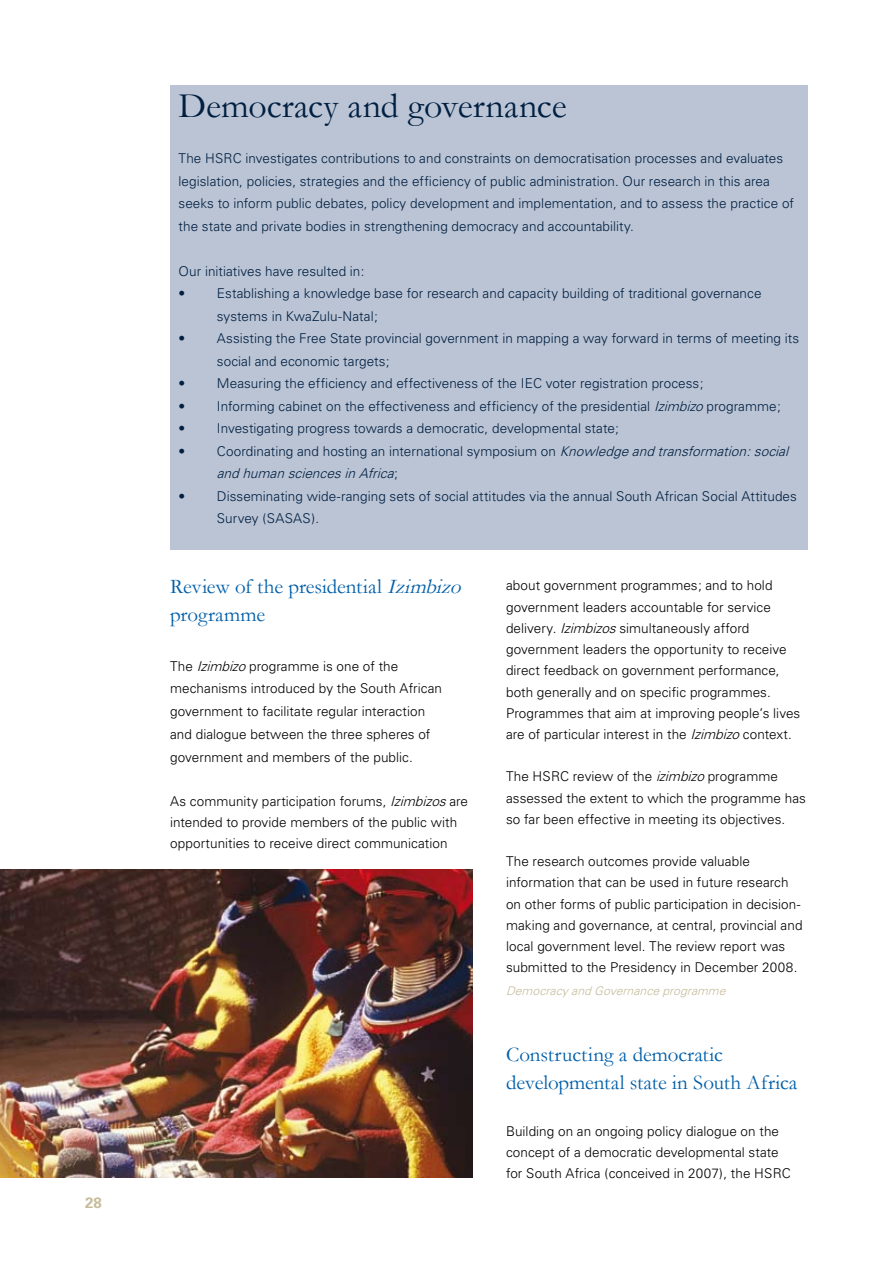
<style>
.page{position:relative;width:893px;height:1263px;background:#fff}
.page>*{position:absolute;margin:0;border:0;box-sizing:border-box;transform-origin:0 0}
.t1{font:36px "Garamond";letter-spacing:-.005em;color:#001f41}
.t2{font:21px/27.3px "Garamond";color:#005ea8}
.t3{font:700 15px "Univers";color:#c5bb9a}
.t4{font:300 13.5px/21.1px "Univers";letter-spacing:.005em;color:#000}
.t5{font:300 13.5px/22.5px "Univers";letter-spacing:.005em;color:#001f41}
.t6{font:italic 300 13.5px/22.5px "Univers";color:#001f41}
.t7{font:italic 300 12px "Univers";color:#c5bb9a}
.s1{font-style:italic}
.s2{font-style:normal}
</style>
<div class="page">
<div style="left:170px;top:85px;width:638px;height:465px;background:#bbc4d4"></div>
<img style="left:0;top:869px;width:472px;height:309px">
<p class="t3" style="left:85px;top:1194px;width:18px">28</p>
<h1 class="t1" style="left:179px;top:84px;width:390px">Democracy and governance</h1>
<p class="t5" style="left:179px;top:147px;width:617px">The HSRC investigates contributions to and constraints on democratisation processes and evaluates legislation, policies, strategies and the efficiency of public administration. Our research in this area seeks to inform public debates, policy development and implementation, and to assess the practice of the state and private bodies in strengthening democracy and accountability.</p>
<p class="t5" style="left:179px;top:259px;width:188px">Our initiatives have resulted in:</p>
<p class="t5" style="left:217px;top:282px;width:546px;text-indent:-38px">• Establishing a knowledge base for research and capacity building of traditional governance systems in KwaZulu-Natal;</p>
<p class="t5" style="left:217px;top:327px;width:584px;text-indent:-38px">• Assisting the Free State provincial government in mapping a way forward in terms of meeting its social and economic targets;</p>
<p class="t5" style="left:179px;top:372px;width:526px">• Measuring the efficiency and effectiveness of the IEC voter registration process;</p>
<p class="t5" style="left:179px;top:394px;width:604px">• Informing cabinet on the effectiveness and efficiency of the presidential <span class="s1">Izimbizo</span>programme;</p>
<p class="t5" style="left:179px;top:417px;width:442px">• Investigating progress towards a democratic, developmental state;</p>
<p class="t6" style="left:217px;top:439px;width:577px;text-indent:-38px"><span class="s2">• Coordinating and hosting an international symposium on</span> Knowledgeandtransformation:social andhumansciencesinAfrica<span class="s2">;</span></p>
<p class="t5" style="left:217px;top:484px;width:582px;text-indent:-38px">• Disseminating wide-ranging sets of social attitudes via the annual South African Social Attitudes<br>Survey (SASAS).</p>
<h2 class="t2" style="left:170px;top:573px;width:299px">Review of the presidential <span class="s1">Izimbizo </span>programme</h2>
<p class="t4" style="left:170px;top:655px;width:274px;line-height:22.6px">The <span class="s1">Izimbizo</span>programme is one of the mechanisms introduced by the South African government to facilitate regular interaction and dialogue between the three spheres of government and members of the public.</p>
<p class="t4" style="left:170px;top:790px;width:299px">As community participation forums, <span class="s1">Izimbizos</span>are intended to provide members of the public with opportunities to receive direct communication</p>
<p class="t4" style="left:506px;top:575px;width:296px">about government programmes; and to hold government leaders accountable for service delivery. <span class="s1">Izimbizos</span>simultaneously afford government leaders the opportunity to receive direct feedback on government performance, both generally and on specific programmes.<br>Programmes that aim at improving people’s lives are of particular interest in the <span class="s1">Izimbizo</span>context.</p>
<p class="t4" style="left:506px;top:766px;width:301px">The HSRC review of the <span class="s1">izimbizo</span>programme assessed the extent to which the programme has so far been effective in meeting its objectives.</p>
<p class="t4" style="left:506px;top:851px;width:298px">The research outcomes provide valuable information that can be used in future research on other forms of public participation in decision&shy;making and governance, at central, provincial and local government level. The review report was submitted to the Presidency in December 2008.</p>
<p class="t7" style="left:506px;top:983px;width:225px">DemocracyandGovernanceprogramme</p>
<h2 class="t2" style="left:506px;top:1041px;width:293px">Constructing a democratic developmental state in South Africa</h2>
<p class="t4" style="left:506px;top:1120px;width:286px">Building on an ongoing policy dialogue on the concept of a democratic developmental state for South Africa (conceived in 2007), the HSRC</p>
</div>
